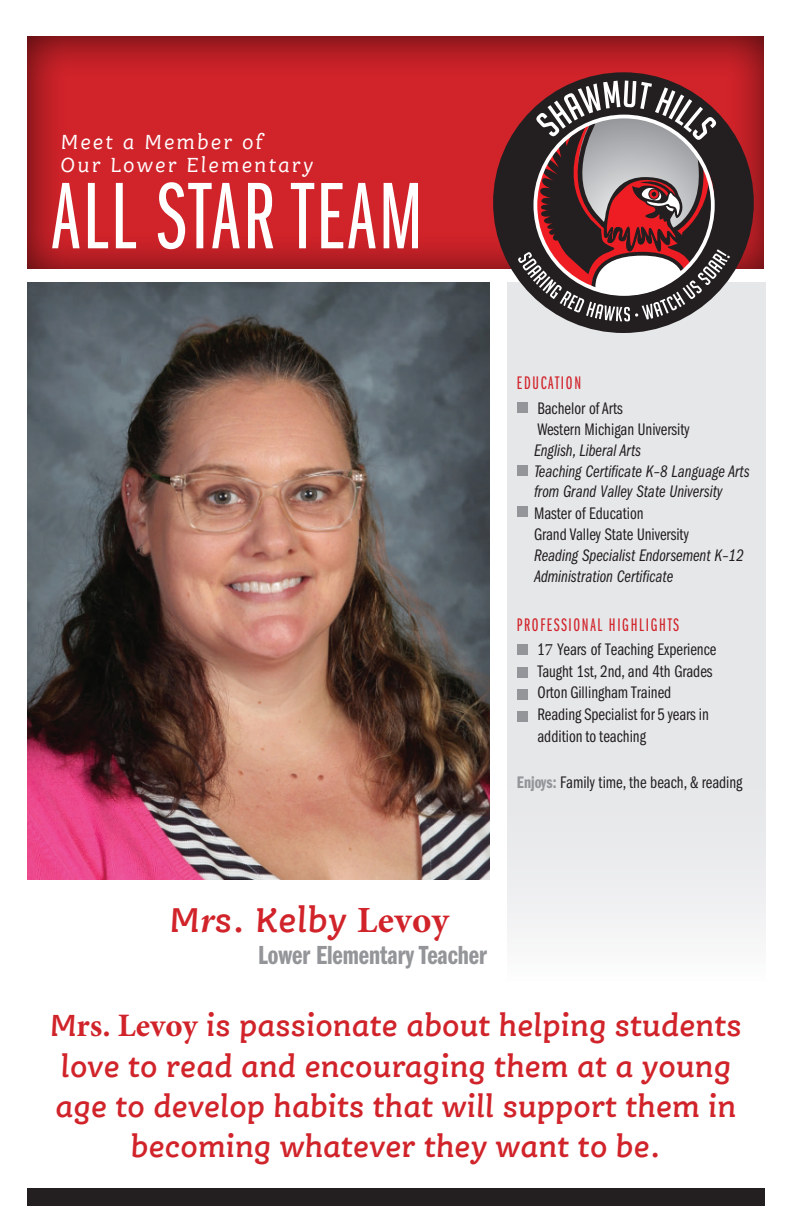
<style>
.page{position:relative;width:792px;height:1224px;background:#fff}
.page>*{position:absolute;margin:0;border:0;box-sizing:border-box;transform-origin:0 0}
.t1{font:98px "ITC Franklin Gothic Std Bk X Cp";letter-spacing:.03em;color:#fff}
.t2{font:italic 600 37px "Ernestine Pro";letter-spacing:.01em;color:#d1232a}
.t3{font:italic 600 32.8px/40.3px "Ernestine Pro";color:#d1232a;text-align:center}
.t4{font:27.1px "ITC Franklin Gothic Std Dm Cp";color:#939598}
.t5{font:italic 22.1px/23.2px "Ernestine Pro";letter-spacing:.09em;color:#fff}
.t6{font:18.9px "ITC Franklin Gothic Std Bk X Cp";letter-spacing:.09em;color:#d1232a}
.t7{font:17.3px/21.7px "ITC Franklin Gothic Std Bk Cp";color:#231f20}
.t8{font:17.3px/20.4px "ITC Franklin Gothic Std Bk Cp It";color:#231f20}
.s1{font-family:"Minion Pro"}
.s2{font-family:"ITC Franklin Gothic Std Dm Cp";color:#939598}
.s3{font-family:"Minion Pro";font-weight:700}
.s4{font-family:"Minion Pro";font-weight:700;font-style:normal}
</style>
<div class="page">
<div style="left:507px;top:283px;width:258px;height:698px;background:#e6e7e9"></div>
<div style="left:27px;top:36px;width:737px;height:233px;background:#231f20;opacity:.75"></div>
<img style="left:27px;top:283px;width:463px;height:596px">
<div style="left:517px;top:403px;width:10px;height:10px;background:#939598"></div>
<div style="left:517px;top:506px;width:10px;height:11px;background:#939598"></div>
<div style="left:517px;top:645px;width:10px;height:10px;background:#939598"></div>
<div style="left:517px;top:667px;width:10px;height:10px;background:#939598"></div>
<div style="left:517px;top:689px;width:10px;height:10px;background:#939598"></div>
<div style="left:493px;top:72px;width:261px;height:261px;background:#231f20;border-radius:50%"></div>
<svg style="left:518px;top:81px;width:212px;height:240px"></svg>
<div style="left:533px;top:115px;width:182px;height:181px;border:4px solid #fff;border-radius:50%"></div>
<div style="left:27px;top:1188px;width:738px;height:18px;background:#231f20"></div>
<div style="left:517px;top:711px;width:10px;height:10px;background:#939598"></div>
<div style="left:517px;top:465px;width:10px;height:11px;background:#939598"></div>
<p class="t5" style="left:61px;top:130px;width:254px">Meet a Member of<br>Our Lower Elementary</p>
<h1 class="t1" style="left:52px;top:166px;width:372px">ALL STAR TEAM</h1>
<p class="t6" style="left:517px;top:373px;width:66px">EDUCATION</p>
<p class="t7" style="left:537px;top:398px;width:154px;line-height:21.1px">Bachelor of Arts<br>Western Michigan University</p>
<p class="t8" style="left:534px;top:441px;width:217px">English, Liberal Arts<br>Teaching Certificate K–8 Language Arts from Grand Valley State University</p>
<p class="t7" style="left:534px;top:503px;width:156px;line-height:21.1px">Master of Education<br>Grand Valley State University</p>
<p class="t8" style="left:534px;top:546px;width:211px;line-height:20.8px">Reading Specialist Endorsement K–12<br>Administration Certificate</p>
<p class="t6" style="left:517px;top:615px;width:164px">PROFESSIONAL HIGHLIGHTS</p>
<p class="t7" style="left:537px;top:639px;width:180px">1<span class="s1">7</span> Years of Teaching Experience<br>Taught 1st, 2nd, and 4th Grades<br>Orton Gillingham Trained<br>Reading Specialist for 5 years in addition to teaching</p>
<p class="t7" style="left:517px;top:772px;width:227px"><span class="s2">Enjoys:</span> Family time, the beach, &amp; reading</p>
<h2 class="t2" style="left:170px;top:898px;width:281px">M<span class="s3">r</span>s. Kelby <span class="s4">Levoy</span></h2>
<h3 class="t4" style="left:258px;top:941px;width:230px">Lower Elementary Teacher</h3>
<h3 class="t3" style="left:50px;top:1005px;width:693px">M<span class="s4">rs. Levoy</span> is passionate about helping students love to read and encouraging them at a young age to develop habits that will support them in becoming whatever they want to be.</h3>
</div>
